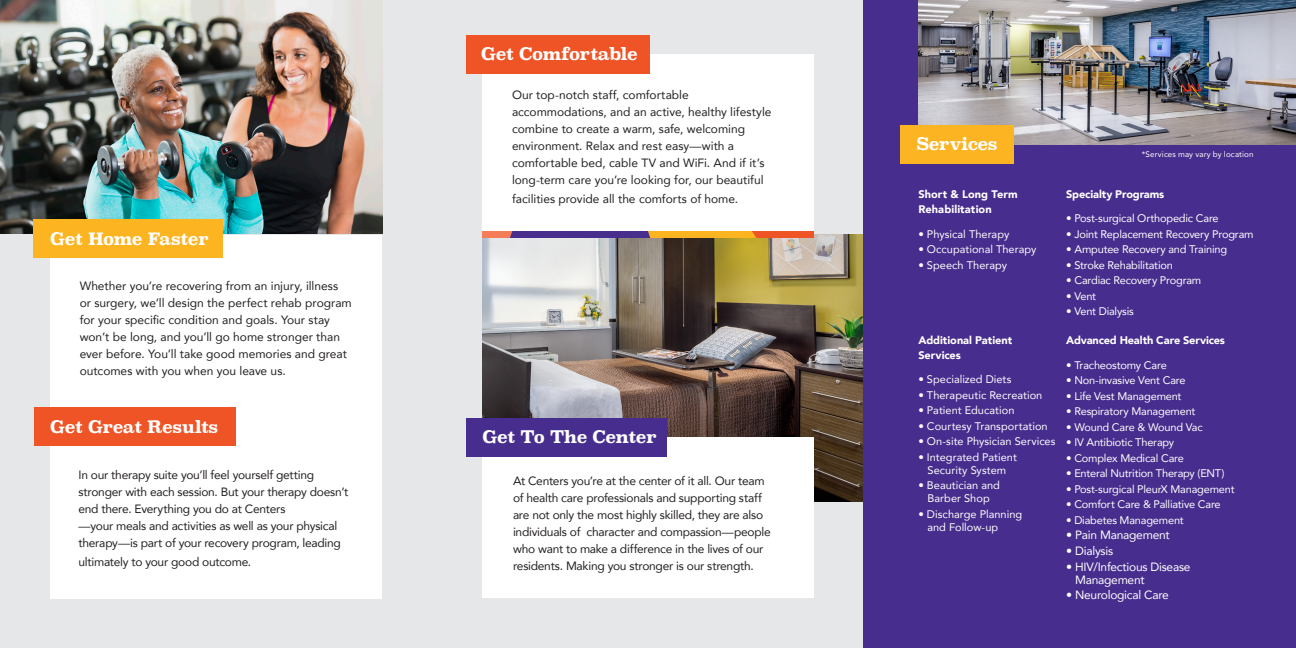
<style>
.page{position:relative;width:1296px;height:648px;background:#fff}
.page>*{position:absolute;margin:0;border:0;box-sizing:border-box;transform-origin:0 0}
.t1{font:700 17px "Superclarendon";letter-spacing:-.035em;color:#fff}
.t2{font:12px/17px "Avenir";letter-spacing:-.01em;color:#231f20}
.t3{font:12px/13px "Avenir";letter-spacing:-.02em;color:#fff}
.t4{font:11px/13px "Avenir";letter-spacing:-.015em;color:#fff}
.t5{font:11px/13px "Avenir";letter-spacing:.005em;color:#fff;text-align:center}
.t6{font:900 11px/15px "Avenir";letter-spacing:-.005em;color:#fff}
.t7{font:8px "Avenir";letter-spacing:.015em;color:#fff}
</style>
<div class="page">
<div style="left:0;top:0;width:877px;height:648px;background:#e6e7e9"></div>
<img style="left:482px;top:234px;width:382px;height:267px">
<img style="left:0;top:0;width:382px;height:234px">
<div style="left:50px;top:235px;width:332px;height:364px;background:#fff"></div>
<div style="left:482px;top:437px;width:332px;height:161px;background:#fff"></div>
<div style="left:482px;top:54px;width:332px;height:180px;background:#fff"></div>
<div style="left:33px;top:219px;width:189px;height:39px;background:#fcb420"></div>
<div style="left:467px;top:35px;width:183px;height:39px;background:#ee5425"></div>
<div style="left:467px;top:418px;width:200px;height:38px;background:#472d8d"></div>
<div style="left:34px;top:407px;width:202px;height:39px;background:#ee5425"></div>
<svg style="left:482px;top:232px;width:332px;height:6px;background:#ae6653"></svg>
<div style="left:864px;top:0;width:432px;height:648px;background:#472d8d"></div>
<img style="left:918px;top:0;width:378px;height:144px">
<div style="left:900px;top:125px;width:114px;height:39px;background:#fcb423"></div>
<p class="t1" style="left:50px;top:226px;width:160px">Get Home Faster</p>
<p class="t2" style="left:80px;top:277px;width:274px">Whether you’re recovering from an injury, illness or surgery, we’ll design the perfect rehab program for your specific condition and goals. Your stay won’t be long, and you’ll go home stronger than ever before. You’ll take good memories and great outcomes with you when you leave us.</p>
<p class="t1" style="left:50px;top:414px;width:170px">Get Great Results</p>
<p class="t2" style="left:78px;top:466px;width:272px">In our therapy suite you’ll feel yourself getting stronger with each session. But your therapy doesn’t end there. Everything you do at Centers<br>—your meals and activities as well as your physical therapy—is part of your recovery program, leading</p>
<p class="t2" style="left:78px;top:553px;width:174px">ultimately to your good outcome.</p>
<p class="t1" style="left:481px;top:41px;width:158px">Get Comfortable</p>
<p class="t2" style="left:512px;top:86px;width:261px">Our top-notch staff, comfortable accommodations, and an active, healthy lifestyle combine to create a warm, safe, welcoming environment. Relax and rest easy—with a comfortable bed, cable TV and WiFi. And if it’s long-term care you’re looking for, our beautiful</p>
<p class="t2" style="left:512px;top:190px;width:228px">facilities provide all the comforts of home.</p>
<p class="t1" style="left:483px;top:425px;width:176px">Get To The Center</p>
<p class="t2" style="left:513px;top:472px;width:259px">At Centers you’re at the center of it all. Our team of health care professionals and supporting staff are not only the most highly skilled, they are also individuals of character and compassion—people who want to make a difference in the lives of our residents. Making you stronger is our strength.</p>
<p class="t1" style="left:917px;top:131px;width:82px">Services</p>
<p class="t7" style="left:1142px;top:147px;width:113px">*Services may vary by location</p>
<p class="t6" style="left:918px;top:186px;width:101px">Short &amp; Long Term</p>
<p class="t6" style="left:918px;top:202px;width:75px">Rehabilitation</p>
<p class="t5" style="left:918px;top:227px;width:92px">• Physical Therapy</p>
<p class="t5" style="left:918px;top:243px;width:120px">• Occupational Therapy</p>
<p class="t5" style="left:918px;top:258px;width:90px">• Speech Therapy</p>
<p class="t6" style="left:918px;top:332px;width:95px">Additional Patient<br>Services</p>
<p class="t4" style="left:918px;top:373px;width:95px">• Specialized Diets</p>
<p class="t5" style="left:918px;top:388px;width:125px">• Therapeutic Recreation</p>
<p class="t4" style="left:918px;top:404px;width:98px">• Patient Education</p>
<p class="t5" style="left:918px;top:419px;width:131px">• Courtesy Transportation</p>
<p class="t5" style="left:918px;top:435px;width:139px">• On-site Physician Services</p>
<p class="t4" style="left:918px;top:450px;width:100px">• Integrated Patient</p>
<p class="t5" style="left:928px;top:463px;width:80px">Security System</p>
<p class="t5" style="left:918px;top:479px;width:83px">• Beautician and<br>Barber Shop</p>
<p class="t4" style="left:927px;top:507px;width:96px;text-indent:-9px">• Discharge Planning and Follow-up</p>
<p class="t6" style="left:1066px;top:186px;width:100px">Specialty Programs</p>
<p class="t4" style="left:1066px;top:212px;width:154px">• Post-surgical Orthopedic Care</p>
<p class="t4" style="left:1066px;top:227px;width:189px">• Joint Replacement Recovery Program</p>
<p class="t4" style="left:1066px;top:243px;width:162px">• Amputee Recovery and Training</p>
<p class="t4" style="left:1066px;top:258px;width:108px">• Stroke Rehabilitation</p>
<p class="t4" style="left:1066px;top:274px;width:137px">• Cardiac Recovery Program</p>
<p class="t4" style="left:1066px;top:289px;width:31px">• Vent</p>
<p class="t4" style="left:1066px;top:305px;width:69px">• Vent Dialysis</p>
<p class="t6" style="left:1066px;top:332px;width:160px">Advanced Health Care Services</p>
<p class="t4" style="left:1066px;top:358px;width:102px">• Tracheostomy Care</p>
<p class="t4" style="left:1066px;top:373px;width:121px">• Non-invasive Vent Care</p>
<p class="t4" style="left:1066px;top:389px;width:117px">• Life Vest Management</p>
<p class="t4" style="left:1066px;top:404px;width:131px">• Respiratory Management</p>
<p class="t4" style="left:1066px;top:420px;width:138px">• Wound Care &amp; Wound Vac</p>
<p class="t4" style="left:1066px;top:435px;width:110px">• IV Antibiotic Therapy</p>
<p class="t4" style="left:1066px;top:451px;width:119px">• Complex Medical Care</p>
<p class="t4" style="left:1066px;top:466px;width:160px">• Enteral Nutrition Therapy (ENT)</p>
<p class="t4" style="left:1066px;top:482px;width:170px">• Post-surgical PleurX Management</p>
<p class="t4" style="left:1066px;top:497px;width:156px">• Comfort Care &amp; Palliative Care</p>
<p class="t4" style="left:1066px;top:513px;width:119px">• Diabetes Management</p>
<p class="t3" style="left:1066px;top:528px;width:105px">• Pain Management</p>
<p class="t3" style="left:1066px;top:544px;width:48px">• Dialysis</p>
<p class="t3" style="left:1075px;top:559px;width:117px;text-indent:-9px">• HIV/Infectious Disease<br>Management</p>
<p class="t3" style="left:1066px;top:588px;width:104px">• Neurological Care</p>
</div>
